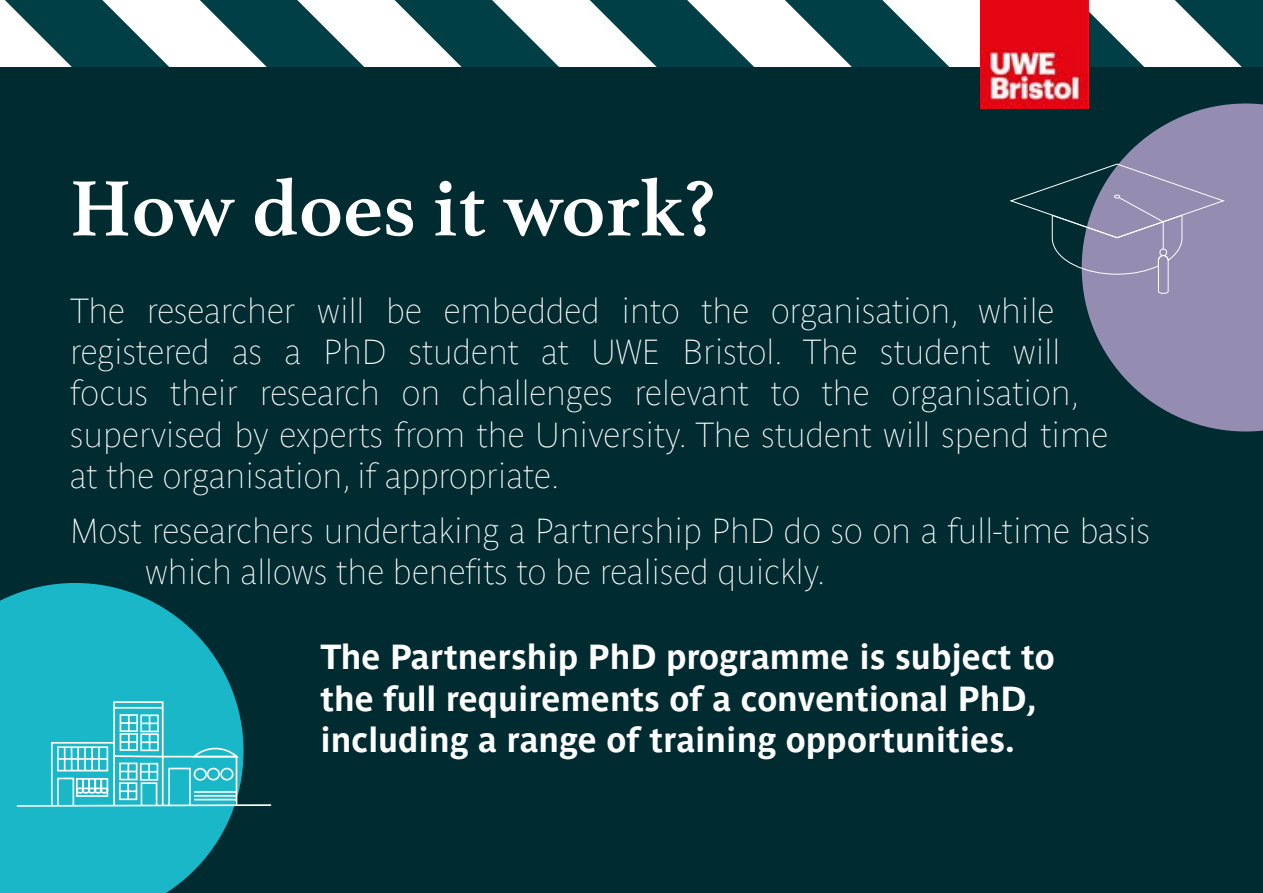
<style>
.page{position:relative;width:1263px;height:893px;background:#fff}
.page>*{position:absolute;margin:0;border:0;box-sizing:border-box;transform-origin:0 0}
.t1{font:700 82.5px "Athelas";color:#fff}
.t2{font:34.5px/41.4px "Parisine Std Clair";color:#fff}
.t3{font:700 34.5px/41.4px "Parisine Std";color:#fff}
</style>
<div class="page">
<svg style="left:5px;top:0;width:390px;height:68px"></svg>
<svg style="left:395px;top:0;width:868px;height:68px"></svg>
<div style="left:0;top:68px;width:1263px;height:825px;background:#002b30"></div>
<svg style="left:1084px;top:103px;width:179px;height:329px"></svg>
<svg style="left:0;top:583px;width:240px;height:310px"></svg>
<img style="left:980px;top:0;width:109px;height:109px">
<div style="left:113px;top:701px;width:51px;height:105px;border:2px solid #fff"></div>
<div style="left:120px;top:714px;width:18px;height:18px;border:2px solid #fff"></div>
<hr style="left:114px;top:707px;width:49px;height:2px;background:#fff">
<svg style="left:15px;top:715px;width:257px;height:93px;background:#3db2bf"></svg>
<svg style="left:1009px;top:163px;width:215px;height:131px"></svg>
<h1 class="t1" style="left:70px;top:161px;width:647px">How does it work?</h1>
<p class="t2" style="left:70px;top:290px;width:1039px">The researcher will be embedded into the organisation, while registered as a PhD student at UWE Bristol. The student will focus their research on challenges relevant to the organisation, supervised by experts from the University. The student will spend time at the organisation, if appropriate.</p>
<p class="t2" style="left:145px;top:510px;width:1007px;text-indent:-75px">Most researchers undertaking a Partnership PhD do so on a full-time basis which allows the benefits to be realised quickly.</p>
<p class="t3" style="left:320px;top:636px;width:736px">The Partnership PhD programme is subject to the full requirements of a conventional PhD, including a range of training opportunities.</p>
</div>
